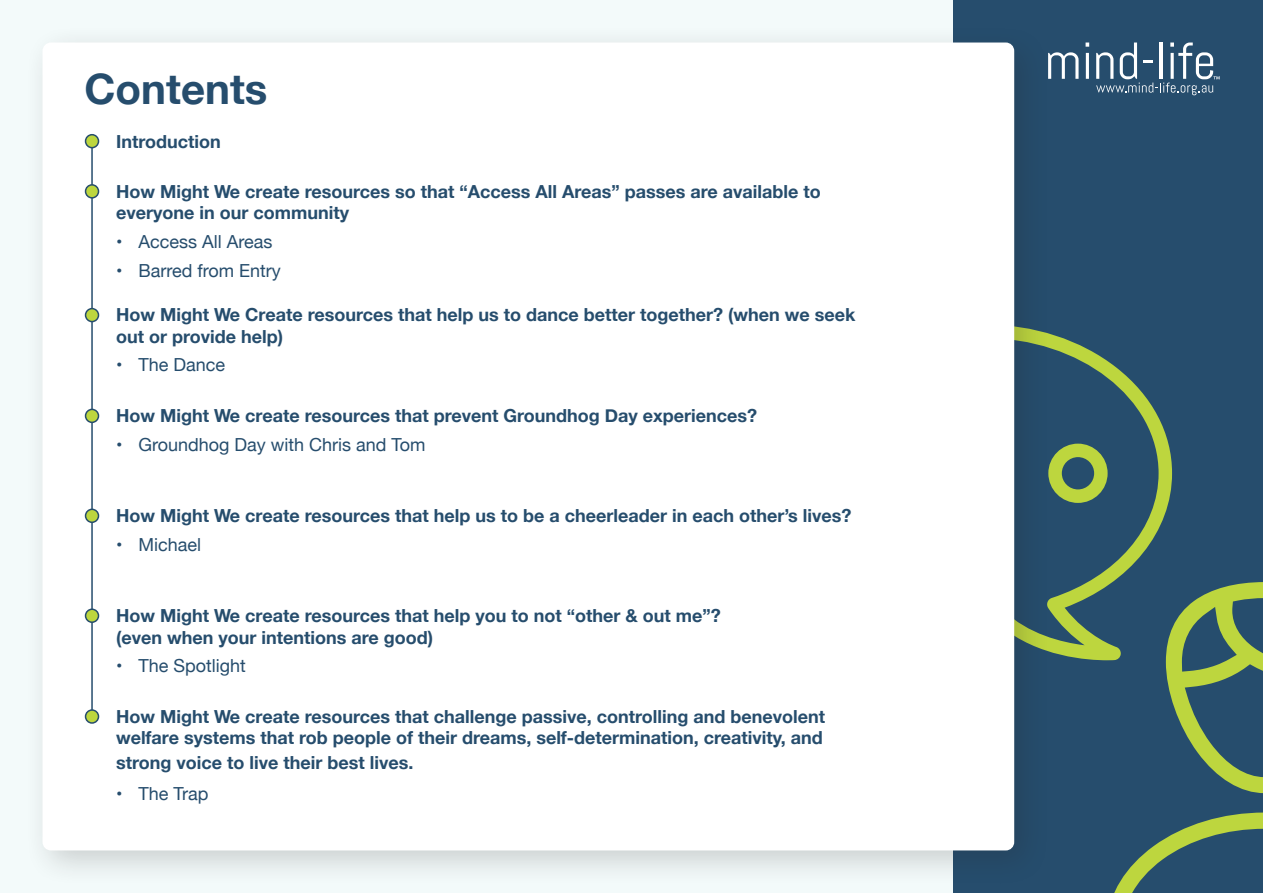
<style>
.page{position:relative;width:1263px;height:893px;background:#fff}
.page>*{position:absolute;margin:0;border:0;box-sizing:border-box;transform-origin:0 0}
.Default_Paragraph{font:700 42px "Helvetica Neue";color:#264d6d}
.Default_Paragraph-2{font:700 18px/21.6px "Helvetica Neue";color:#264d6d}
.t1{font:18px "Helvetica Neue";color:#264d6d}
</style>
<div class="page">
<div style="left:0;top:0;width:953px;height:893px;background:#f3fafa"></div>
<div style="left:953px;top:0;width:310px;height:893px;background:#264d6d"></div>
<svg style="left:1051px;top:334px;width:121px;height:326px"></svg>
<svg style="left:1166px;top:582px;width:97px;height:211px"></svg>
<svg style="left:1114px;top:812px;width:149px;height:81px"></svg>
<div style="left:24px;top:24px;width:1027px;height:863px;background:#231f20;opacity:.2"></div>
<div style="left:43px;top:43px;width:971px;height:807px;background:#fff;border-radius:8px"></div>
<svg style="left:1048px;top:52px;width:30px;height:27px"></svg>
<hr style="left:1086px;top:53px;width:3px;height:26px;background:#fff">
<svg style="left:1085px;top:43px;width:4px;height:4px"></svg>
<svg style="left:1096px;top:43px;width:124px;height:52px"></svg>
<hr style="left:91px;top:137px;width:2px;height:577px;background:#264d6d">
<div style="left:86px;top:135px;width:12px;height:13px;background:#bdd63e;border-radius:50%"></div>
<div style="left:85px;top:134px;width:14px;height:14px;border:2px solid #264d6d;border-radius:50%"></div>
<div style="left:86px;top:185px;width:12px;height:13px;background:#bdd63e;border-radius:50%"></div>
<div style="left:85px;top:184px;width:14px;height:15px;border:2px solid #264d6d;border-radius:50%"></div>
<div style="left:86px;top:309px;width:12px;height:13px;background:#bdd63e;border-radius:50%"></div>
<div style="left:85px;top:308px;width:14px;height:14px;border:2px solid #264d6d;border-radius:50%"></div>
<div style="left:86px;top:409px;width:12px;height:13px;background:#bdd63e;border-radius:50%"></div>
<div style="left:85px;top:409px;width:14px;height:14px;border:2px solid #264d6d;border-radius:50%"></div>
<div style="left:86px;top:509px;width:12px;height:13px;background:#bdd63e;border-radius:50%"></div>
<div style="left:85px;top:509px;width:14px;height:14px;border:2px solid #264d6d;border-radius:50%"></div>
<div style="left:86px;top:609px;width:12px;height:13px;background:#bdd63e;border-radius:50%"></div>
<div style="left:85px;top:608px;width:14px;height:15px;border:2px solid #264d6d;border-radius:50%"></div>
<div style="left:86px;top:710px;width:12px;height:13px;background:#bdd63e;border-radius:50%"></div>
<div style="left:85px;top:709px;width:14px;height:15px;border:2px solid #264d6d;border-radius:50%"></div>
<p class="Default_Paragraph" style="left:85px;top:56px;width:184px">Contents</p>
<p class="Default_Paragraph-2" style="left:116px;top:131px;width:106px">Introduction</p>
<p class="Default_Paragraph-2" style="left:116px;top:181px;width:706px">How Might We create resources so that “Access All Areas” passes are available to everyone in our community</p>
<p class="t1" style="left:116px;top:229px;width:158px">• Access All Areas</p>
<p class="t1" style="left:116px;top:257px;width:166px">• Barred from Entry</p>
<p class="Default_Paragraph-2" style="left:116px;top:304px;width:741px">How Might We Create resources that help us to dance better together? (when we seek out or provide help)</p>
<p class="t1" style="left:116px;top:352px;width:111px">• The Dance</p>
<p class="Default_Paragraph-2" style="left:116px;top:405px;width:643px">How Might We create resources that prevent Groundhog Day experiences?</p>
<p class="t1" style="left:116px;top:431px;width:311px">• Groundhog Day with Chris and Tom</p>
<p class="Default_Paragraph-2" style="left:116px;top:505px;width:737px">How Might We create resources that help us to be a cheerleader in each other’s lives?</p>
<p class="t1" style="left:116px;top:531px;width:87px">• Michael</p>
<p class="Default_Paragraph-2" style="left:116px;top:605px;width:606px">How Might We create resources that help you to not “other &amp; out me”? (even when your intentions are good)</p>
<p class="t1" style="left:116px;top:653px;width:131px">• The Spotlight</p>
<p class="Default_Paragraph-2" style="left:116px;top:706px;width:710px">How Might We create resources that challenge passive, controlling and benevolent welfare systems that rob people of their dreams, self-determination, creativity, and</p>
<p class="Default_Paragraph-2" style="left:116px;top:752px;width:299px">strong voice to live their best lives.</p>
<p class="t1" style="left:116px;top:781px;width:94px">• The Trap</p>
</div>
